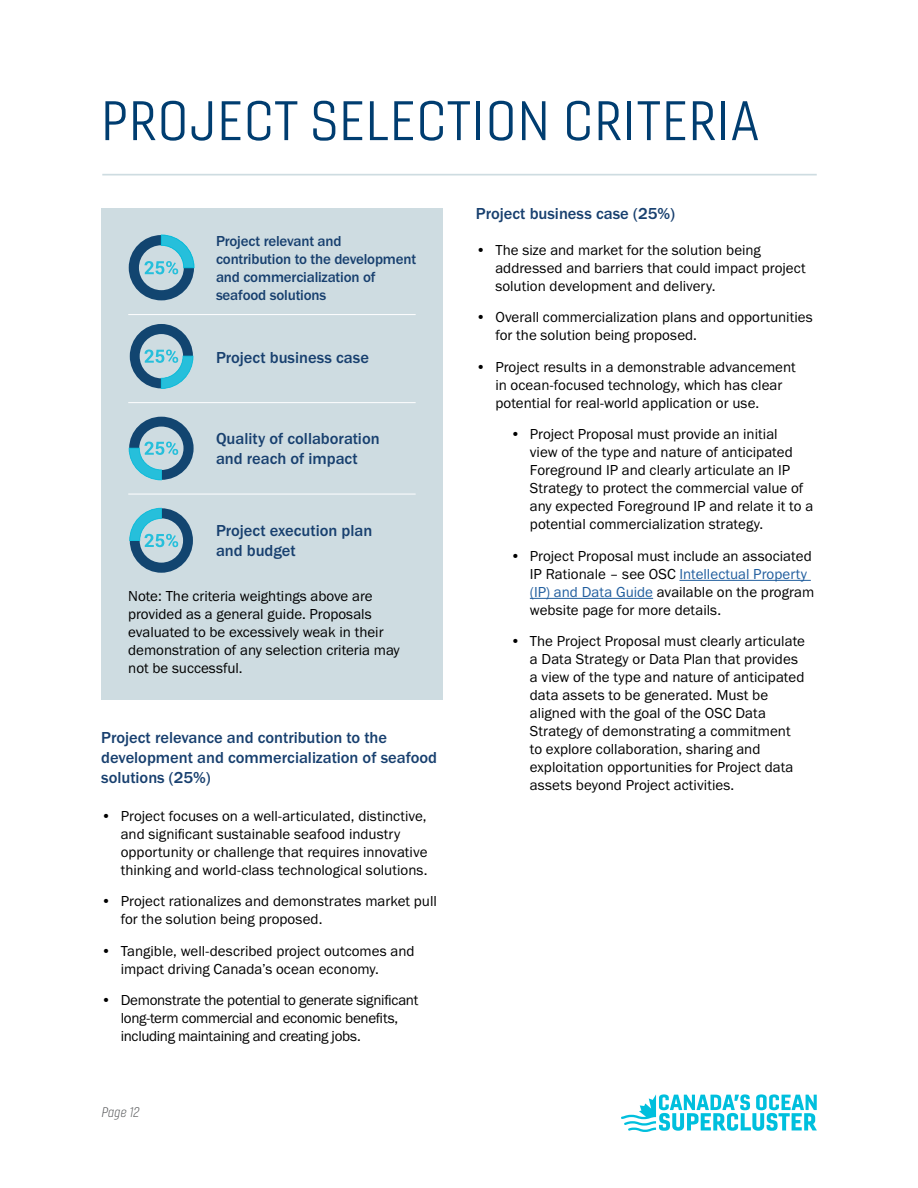
<style>
.page{position:relative;width:918px;height:1188px;background:#fff}
.page>*{position:absolute;margin:0;border:0;box-sizing:border-box;transform-origin:0 0}
.t1{font:54px "Gineso Nor Boo";letter-spacing:.025em;color:#003d70}
.t2{font:500 16.5px/19.8px "Franklin Gothic URW";color:#18406f}
.t3{font:15px/18px "Franklin Gothic URW Boo";color:#000}
.t4{font:15px/18px "Franklin Gothic URW Boo";letter-spacing:-.02em;color:#000}
.t5{font:500 15px/18px "Franklin Gothic URW";letter-spacing:-.01em;color:#18406f}
.t6{font:13.5px "Gineso Nor Lig It";color:#58595b}
.s1{color:#215e9e}
</style>
<div class="page">
<div style="left:101px;top:208px;width:342px;height:492px;background:#cedce1"></div>
<hr style="left:679px;top:580px;width:132px;height:1px;background:#215e9e">
<hr style="left:530px;top:598px;width:123px;height:1px;background:#215e9e">
<svg style="left:129px;top:508px;width:64px;height:65px"></svg>
<svg style="left:129px;top:417px;width:65px;height:63px"></svg>
<svg style="left:130px;top:324px;width:63px;height:65px"></svg>
<svg style="left:129px;top:235px;width:65px;height:65px"></svg>
<hr style="left:102px;top:174px;width:715px;height:2px;background:#cedce1">
<hr style="left:128px;top:314px;width:288px;height:1px;background:#fff">
<hr style="left:128px;top:402px;width:288px;height:1px;background:#fff">
<hr style="left:128px;top:494px;width:288px;height:1px;background:#fff">
<svg style="left:621px;top:1094px;width:196px;height:38px"></svg>
<h1 class="t1" style="left:101px;top:87px;width:659px">PROJECT SELECTION CRITERIA</h1>
<p class="t5" style="left:216px;top:232px;width:202px">Project relevant and contribution to the development and commercialization of seafood solutions</p>
<p class="t2" style="left:216px;top:347px;width:155px">Project business case</p>
<p class="t2" style="left:216px;top:428px;width:165px">Quality of collaboration and reach of impact</p>
<p class="t2" style="left:216px;top:520px;width:158px">Project execution plan and budget</p>
<p class="t3" style="left:128px;top:587px;width:273px">Note: The criteria weightings above are provided as a general guide. Proposals evaluated to be excessively weak in their demonstration of any selection criteria may not be successful.</p>
<p class="t2" style="left:101px;top:728px;width:337px">Project relevance and contribution to the development and commercialization of seafood solutions (25%)</p>
<p class="t3" style="left:121px;top:806px;width:308px;text-indent:-20px">• Project focuses on a well-articulated, distinctive, and significant sustainable seafood industry opportunity or challenge that requires innovative thinking and world-class technological solutions.</p>
<p class="t3" style="left:121px;top:892px;width:318px;text-indent:-20px">• Project rationalizes and demonstrates market pull for the solution being proposed.</p>
<p class="t3" style="left:121px;top:941px;width:295px;text-indent:-20px">• Tangible, well-described project outcomes and impact driving Canada’s ocean economy.</p>
<p class="t4" style="left:121px;top:991px;width:299px;text-indent:-20px">• Demonstrate the potential to generate significant long-term commercial and economic benefits, including maintaining and creating jobs.</p>
<p class="t6" style="left:102px;top:1104px;width:39px">Page 12</p>
<p class="t2" style="left:476px;top:203px;width:201px">Project business case (25%)</p>
<p class="t3" style="left:495px;top:241px;width:312px;text-indent:-20px">• The size and market for the solution being addressed and barriers that could impact project solution development and delivery.</p>
<p class="t3" style="left:495px;top:308px;width:319px;text-indent:-20px">• Overall commercialization plans and opportunities for the solution being proposed.</p>
<p class="t3" style="left:495px;top:358px;width:302px;text-indent:-20px">• Project results in a demonstrable advancement in ocean-focused technology, which has clear potential for real-world application or use.</p>
<p class="t3" style="left:530px;top:425px;width:285px;text-indent:-20px">• Project Proposal must provide an initial<br>view of the type and nature of anticipated Foreground IP and clearly articulate an IP Strategy to protect the commercial value of any expected Foreground IP and relate it to a potential commercialization strategy.</p>
<p class="t3" style="left:530px;top:547px;width:286px;text-indent:-20px">• Project Proposal must include an associated IP Rationale – see OSC <span class="s1">Intellectual Property (IP) and Data Guide</span> available on the program website page for more details.</p>
<p class="t3" style="left:530px;top:632px;width:277px;text-indent:-20px">• The Project Proposal must clearly articulate a Data Strategy or Data Plan that provides a view of the type and nature of anticipated data assets to be generated. Must be aligned with the goal of the OSC Data Strategy of demonstrating a commitment to explore collaboration, sharing and exploitation opportunities for Project data assets beyond Project activities.</p>
</div>
